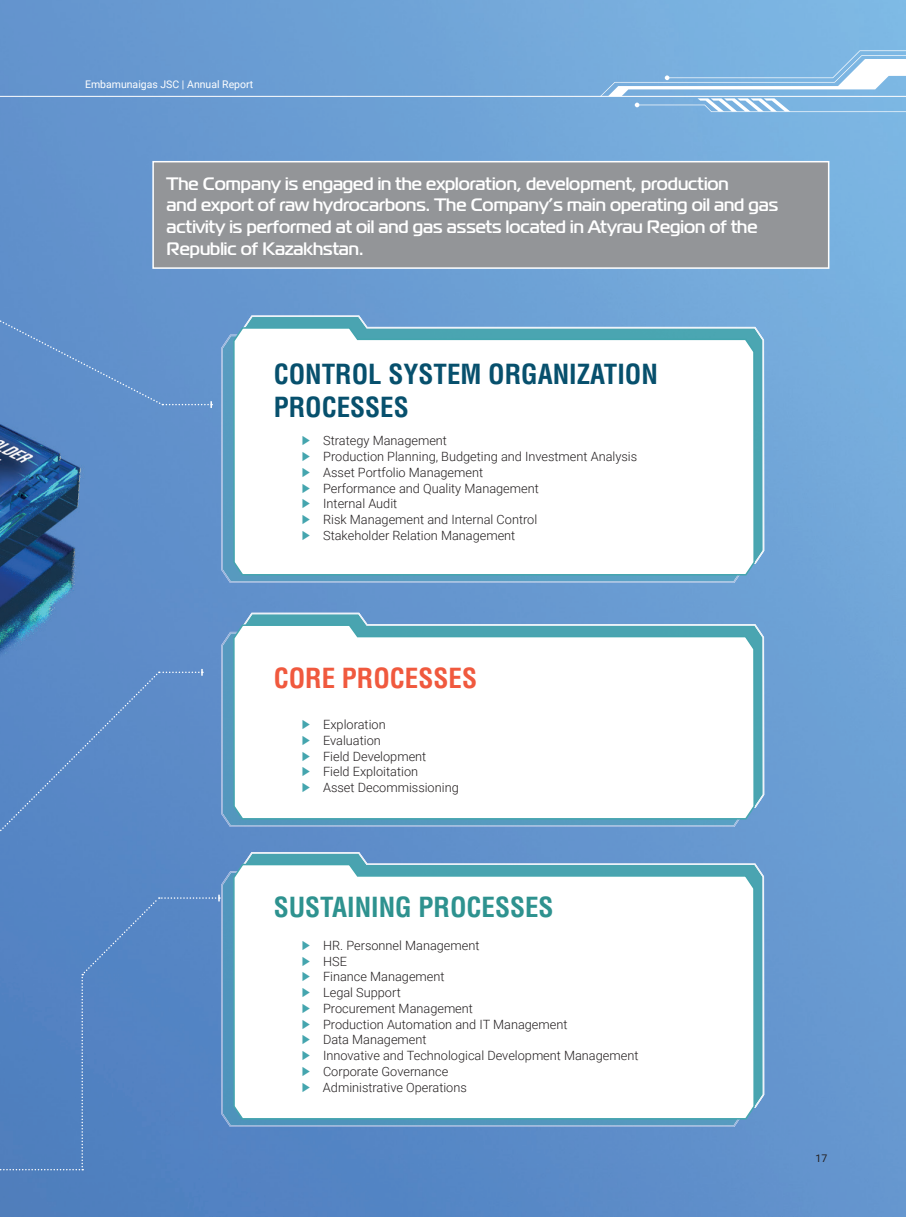
<style>
.page{position:relative;width:906px;height:1217px;background:#fff}
.page>*{position:absolute;margin:0;border:0;box-sizing:border-box;transform-origin:0 0}
.t1{font:700 27px/32.4px "KTT AG Letterica Condensed";color:#07506d}
.t2{font:700 27px "KTT AG Letterica Condensed";color:#2e928f}
.t3{font:700 27px "KTT AG Letterica Condensed";color:#f0593e}
.t4{font:700 18px/21.6px "DS Magistral";color:#fff}
.t5{font:300 12.75px/15.8px "Roboto";color:#231f20}
.t6{font:10.5px "Roboto";color:#fff}
.t7{font:10.5px "Roboto";color:#231f20}
</style>
<div class="page">
<img style="left:0;top:0;width:906px;height:1216px">
<img style="left:242px;top:315px;width:522px;height:248px">
<img style="left:221px;top:334px;width:522px;height:249px">
<svg style="left:232px;top:326px;width:523px;height:250px"></svg>
<img style="left:242px;top:612px;width:522px;height:195px">
<img style="left:221px;top:631px;width:522px;height:195px">
<svg style="left:232px;top:623px;width:523px;height:197px"></svg>
<img style="left:242px;top:851px;width:522px;height:256px">
<img style="left:221px;top:871px;width:522px;height:255px">
<svg style="left:232px;top:862px;width:523px;height:258px"></svg>
<div style="left:0;top:668px;width:220px;height:502px;background:#5585c4"></div>
<div style="left:0;top:263px;width:212px;height:145px;background:#6191cb"></div>
<div style="left:153px;top:162px;width:675px;height:106px;background:#939598"></div>
<div style="left:152px;top:161px;width:677px;height:108px;border:2px solid #fff"></div>
<svg style="left:600px;top:50px;width:306px;height:62px;background:#91bfe5"></svg>
<hr style="left:0;top:96px;width:906px;height:1px;background:#fff">
<svg style="left:303px;top:436px;width:7px;height:9px"></svg>
<svg style="left:303px;top:452px;width:7px;height:9px"></svg>
<svg style="left:303px;top:467px;width:7px;height:10px"></svg>
<svg style="left:303px;top:483px;width:7px;height:9px"></svg>
<svg style="left:303px;top:499px;width:7px;height:9px"></svg>
<svg style="left:303px;top:515px;width:7px;height:9px"></svg>
<svg style="left:303px;top:530px;width:7px;height:10px"></svg>
<svg style="left:303px;top:719px;width:7px;height:10px"></svg>
<svg style="left:303px;top:735px;width:7px;height:9px"></svg>
<svg style="left:303px;top:751px;width:7px;height:9px"></svg>
<svg style="left:303px;top:767px;width:7px;height:9px"></svg>
<svg style="left:303px;top:782px;width:7px;height:10px"></svg>
<svg style="left:303px;top:940px;width:7px;height:9px"></svg>
<svg style="left:303px;top:956px;width:7px;height:9px"></svg>
<svg style="left:303px;top:971px;width:7px;height:10px"></svg>
<svg style="left:303px;top:987px;width:7px;height:9px"></svg>
<svg style="left:302px;top:1003px;width:8px;height:9px"></svg>
<svg style="left:302px;top:1019px;width:8px;height:9px"></svg>
<svg style="left:302px;top:1034px;width:8px;height:10px"></svg>
<svg style="left:302px;top:1050px;width:8px;height:9px"></svg>
<svg style="left:302px;top:1066px;width:8px;height:9px"></svg>
<svg style="left:302px;top:1082px;width:8px;height:9px"></svg>
<p class="t6" style="left:85px;top:78px;width:170px">Embamunaigas JSC | Annual Report</p>
<p class="t4" style="left:167px;top:172px;width:613px">The Company is engaged in the exploration, development, production<br>and export of raw hydrocarbons. The Company’s main operating oil and gas activity is performed at oil and gas assets located in Atyrau Region of the Republic of Kazakhstan.</p>
<h1 class="t1" style="left:274px;top:358px;width:386px">CONTROL SYSTEM ORGANIZATION<br>PROCESSES</h1>
<p class="t5" style="left:323px;top:433px;width:315px">Strategy Management<br>Production Planning, Budgeting and Investment Analysis Asset Portfolio Management<br>Performance and Quality Management<br>Internal Audit<br>Risk Management and Internal Control<br>Stakeholder Relation Management</p>
<h1 class="t3" style="left:274px;top:661px;width:205px">CORE PROCESSES</h1>
<p class="t5" style="left:323px;top:716px;width:137px">Exploration<br>Evaluation<br>Field Development<br>Field Exploitation<br>Asset Decommissioning</p>
<h1 class="t2" style="left:274px;top:891px;width:281px">SUSTAINING PROCESSES</h1>
<p class="t5" style="left:323px;top:937px;width:317px">HR. Personnel Management<br>HSE<br>Finance Management<br>Legal Support<br>Procurement Management<br>Production Automation and IT Management<br>Data Management<br>Innovative and Technological Development Management<br>Corporate Governance<br>Administrative Operations</p>
<p class="t7" style="left:815px;top:1151px;width:13px">17</p>
</div>
